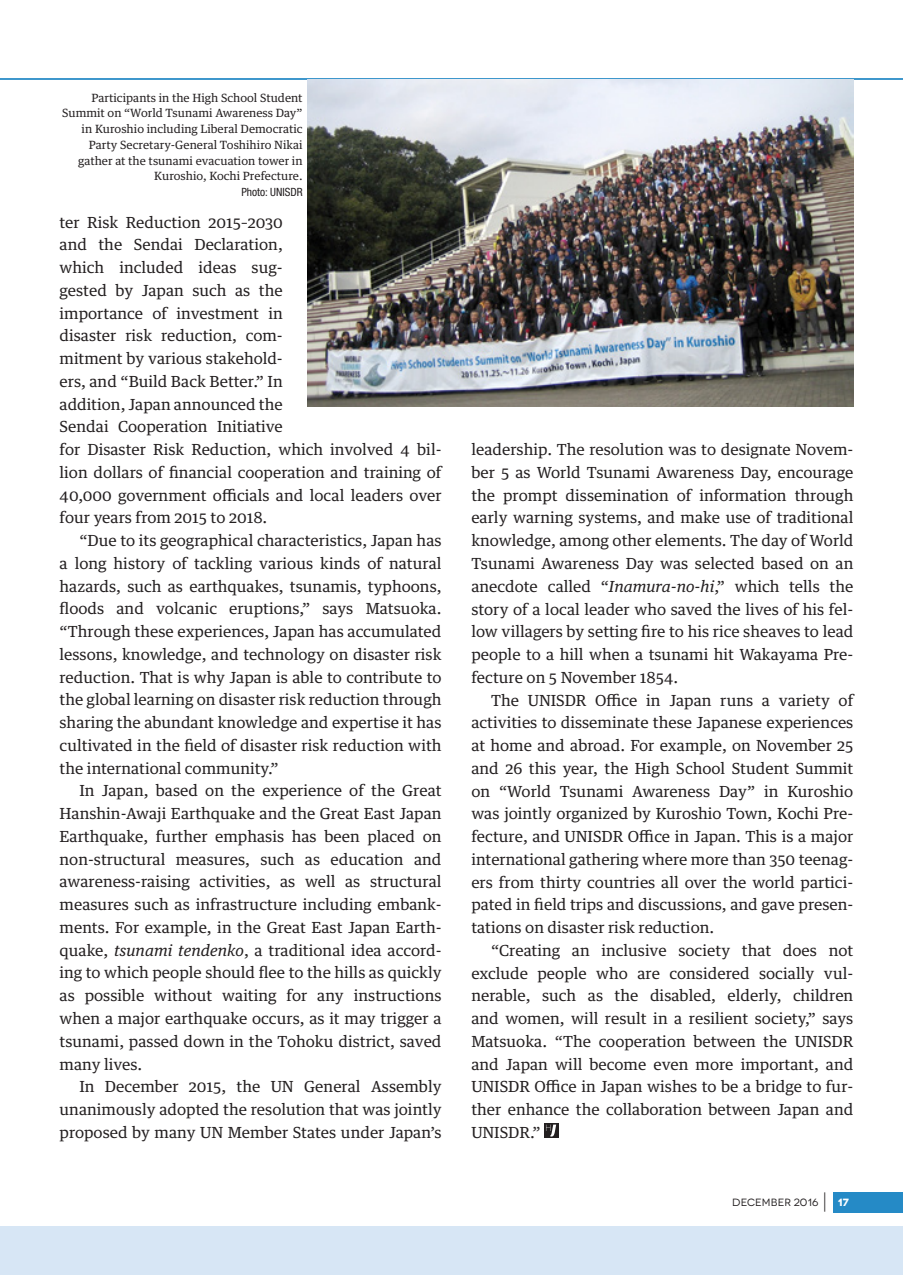
<style>
.page{position:relative;width:903px;height:1275px;background:#fff}
.page>*{position:absolute;margin:0;border:0;box-sizing:border-box;transform-origin:0 0}
.t1{font:15.4px/22.8px "Guardian Text Egyp";color:#231f20;text-align:justify}
.t2{font:11.38px/15.8px "Guardian Text Egyp";color:#231f20;text-align:right}
.t3{font:condensed 11.38px "Helvetica Neue LT Pro";color:#231f20}
.t4{font:10.5px "Novecentowide";letter-spacing:.02em;color:#231f20}
.s1{font-style:italic}
.s2{font-weight:300;font-size:22.75px}
.s3{font-weight:700;color:#fff}
</style>
<div class="page">
<div style="left:833px;top:1192px;width:70px;height:20px;background:#258ac6"></div>
<svg style="left:0;top:78px;width:903px;height:2px;background:#70b0d8"></svg>
<svg style="left:544px;top:1123px;width:14px;height:15px"></svg>
<svg style="left:546px;top:1125px;width:10px;height:11px"></svg>
<img style="left:308px;top:80px;width:545px;height:327px">
<div style="left:0;top:1226px;width:903px;height:49px;background:#d7e6f5"></div>
<p class="t2" style="left:62px;top:88px;width:242px">Participants in the High School Student Summit on “World Tsunami Awareness Day” in Kuroshio including Liberal Democratic Party Secretary-General Toshihiro Nikai gather at the tsunami evacuation tower in Kuroshio, Kochi Prefecture.</p>
<p class="t3" style="left:241px;top:186px;width:63px">Photo: UNISDR</p>
<p class="t1" style="left:60px;top:209px;width:383px;text-align:left">ter Risk Reduction 2015–2030<br>and the Sendai Declaration,<br>which included ideas sug-<br>gested by Japan such as the<br>importance of investment in<br>disaster risk reduction, com-<br>mitment by various stakehold-<br>ers, and “Build Back Better.” In<br>addition, Japan announced the<br>Sendai Cooperation Initiative<br>for Disaster Risk Reduction, which involved 4 bil&shy;lion dollars of financial cooperation and training of 40,000 government officials and local leaders over four years from 2015 to 2018.</p>
<p class="t1" style="left:60px;top:528px;width:384px;text-indent:20px">“Due to its geographical characteristics, Japan has a long history of tackling various kinds of natural hazards, such as earthquakes, tsunamis, typhoons, floods and volcanic eruptions,” says Matsuoka. “Through these experiences, Japan has accumulated lessons, knowledge, and technology on disaster risk reduction. That is why Japan is able to contribute to the global learning on disaster risk reduction through sharing the abundant knowledge and expertise it has cultivated in the field of disaster risk reduction with the international community.”</p>
<p class="t1" style="left:60px;top:778px;width:384px;text-indent:20px">In Japan, based on the experience of the Great Hanshin-Awaji Earthquake and the Great East Japan Earthquake, further emphasis has been placed on non-structural measures, such as education and awareness-raising activities, as well as structural measures such as infrastructure including embank&shy;ments. For example, in the Great East Japan Earth&shy;quake, <span class="s1">tsunami tendenko</span>, a traditional idea accord&shy;ing to which people should flee to the hills as quickly as possible without waiting for any instructions when a major earthquake occurs, as it may trigger a tsunami, passed down in the Tohoku district, saved many lives.</p>
<p class="t1" style="left:60px;top:1074px;width:383px;text-indent:20px">In December 2015, the UN General Assembly unanimously adopted the resolution that was jointly proposed by many UN Member States under Japan’s</p>
<p class="t1" style="left:471px;top:437px;width:384px">leadership. The resolution was to designate Novem&shy;ber 5 as World Tsunami Awareness Day, encourage the prompt dissemination of information through early warning systems, and make use of traditional knowledge, among other elements. The day of World Tsunami Awareness Day was selected based on an anecdote called “<span class="s1">Inamura-no-hi</span>,” which tells the story of a local leader who saved the lives of his fel&shy;low villagers by setting fire to his rice sheaves to lead people to a hill when a tsunami hit Wakayama Pre&shy;fecture on 5 November 1854.</p>
<p class="t1" style="left:471px;top:687px;width:383px;text-indent:20px">The UNISDR Office in Japan runs a variety of activities to disseminate these Japanese experiences at home and abroad. For example, on November 25 and 26 this year, the High School Student Summit on “World Tsunami Awareness Day” in Kuroshio was jointly organized by Kuroshio Town, Kochi Pre&shy;fecture, and UNISDR Office in Japan. This is a major international gathering where more than 350 teenag&shy;ers from thirty countries all over the world partici&shy;pated in field trips and discussions, and gave presen&shy;tations on disaster risk reduction.</p>
<p class="t1" style="left:471px;top:937px;width:383px;text-indent:20px">“Creating an inclusive society that does not exclude people who are considered socially vul&shy;nerable, such as the disabled, elderly, children and women, will result in a resilient society,” says Matsuoka. “The cooperation between the UNISDR and Japan will become even more important, and UNISDR Office in Japan wishes to be a bridge to fur&shy;ther enhance the collaboration between Japan and UNISDR.”</p>
<p class="t4" style="left:732px;top:1196px;width:118px">DECEMBER 2016 <span class="s2">|</span> <span class="s3">17</span></p>
</div>
